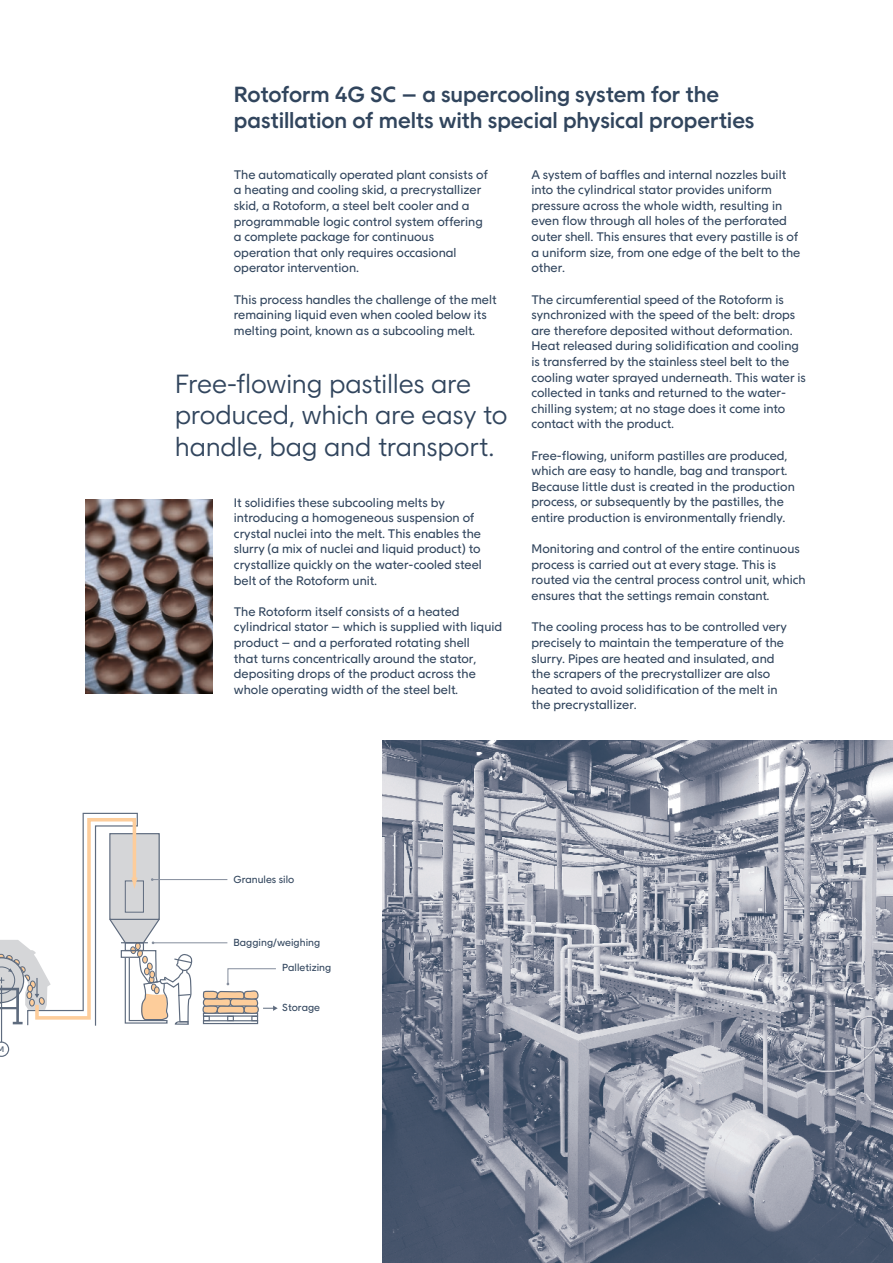
<style>
.page{position:relative;width:893px;height:1263px;background:#fff}
.page>*{position:absolute;margin:0;border:0;box-sizing:border-box;transform-origin:0 0}
.t1{font:300 27px/31.5px "IPCO Sans";letter-spacing:-.015em;color:#31455d}
.t2{font:500 22.5px/25.5px "IPCO Sans";letter-spacing:-.005em;color:#31455d}
.t3{font:12.75px/15.6px "IPCO Sans";color:#31455d}
.t4{font:10.5px "IPCO Sans";color:#31455d}
.t5{font:500 8.25px "IPCO Sans";color:#5e6b7e}
</style>
<div class="page">
<img style="left:383px;top:741px;width:510px;height:522px">
<img style="left:85px;top:499px;width:128px;height:195px">
<svg style="left:0;top:1041px;width:9px;height:16px"></svg>
<hr style="left:1px;top:985px;width:1px;height:57px;background:#5e6b7e">
<div style="left:203px;top:1020px;width:55px;height:4px;border:1px solid #5e6b7e"></div>
<hr style="left:152px;top:879px;width:75px;height:1px;background:#848d9c">
<hr style="left:153px;top:942px;width:74px;height:1px;background:#848d9c">
<svg style="left:0;top:813px;width:193px;height:214px"></svg>
<svg style="left:202px;top:968px;width:76px;height:53px"></svg>
<p class="t5" style="left:-2px;top:1044px;width:9px">M</p>
<h2 class="t2" style="left:234px;top:82px;width:522px">Rotoform 4G SC – a supercooling system for the pastillation of melts with special physical properties</h2>
<p class="t3" style="left:234px;top:167px;width:256px">The automatically operated plant consists of a heating and cooling skid, a precrystallizer skid, a Rotoform, a steel belt cooler and a programmable logic control system offering a complete package for continuous operation that only requires occasional operator intervention.</p>
<p class="t3" style="left:234px;top:292px;width:264px">This process handles the challenge of the melt remaining liquid even when cooled below its melting point, known as a subcooling melt.</p>
<h1 class="t1" style="left:175px;top:368px;width:334px">Free-flowing pastilles are produced, which are easy to handle, bag and transport.</h1>
<p class="t3" style="left:234px;top:494px;width:249px">It solidifies these subcooling melts by introducing a homogeneous suspension of crystal nuclei into the melt. This enables the slurry (a mix of nuclei and liquid product) to crystallize quickly on the water-cooled steel belt of the Rotoform unit.</p>
<p class="t3" style="left:234px;top:604px;width:270px">The Rotoform itself consists of a heated cylindrical stator – which is supplied with liquid product – and a perforated rotating shell<br>that turns concentrically around the stator, depositing drops of the product across the whole operating width of the steel belt.</p>
<p class="t3" style="left:531px;top:167px;width:270px">A system of baffles and internal nozzles built into the cylindrical stator provides uniform pressure across the whole width, resulting in even flow through all holes of the perforated outer shell. This ensures that every pastille is of a uniform size, from one edge of the belt to the other.</p>
<p class="t3" style="left:531px;top:291px;width:276px">The circumferential speed of the Rotoform is synchronized with the speed of the belt: drops are therefore deposited without deformation.<br>Heat released during solidification and cooling is transferred by the stainless steel belt to the cooling water sprayed underneath. This water is collected in tanks and returned to the water&shy;chilling system; at no stage does it come into contact with the product.</p>
<p class="t3" style="left:531px;top:448px;width:265px">Free-flowing, uniform pastilles are produced, which are easy to handle, bag and transport.<br>Because little dust is created in the production process, or subsequently by the pastilles, the entire production is environmentally friendly.</p>
<p class="t3" style="left:531px;top:541px;width:276px">Monitoring and control of the entire continuous process is carried out at every stage. This is routed via the central process control unit, which ensures that the settings remain constant.</p>
<p class="t3" style="left:531px;top:619px;width:257px">The cooling process has to be controlled very precisely to maintain the temperature of the slurry. Pipes are heated and insulated, and the scrapers of the precrystallizer are also heated to avoid solidification of the melt in the precrystallizer.</p>
<p class="t4" style="left:234px;top:874px;width:62px">Granules silo</p>
<p class="t4" style="left:234px;top:936px;width:88px">Bagging/weighing</p>
<p class="t4" style="left:282px;top:961px;width:51px">Palletizing</p>
<p class="t4" style="left:282px;top:1001px;width:39px">Storage</p>
</div>
